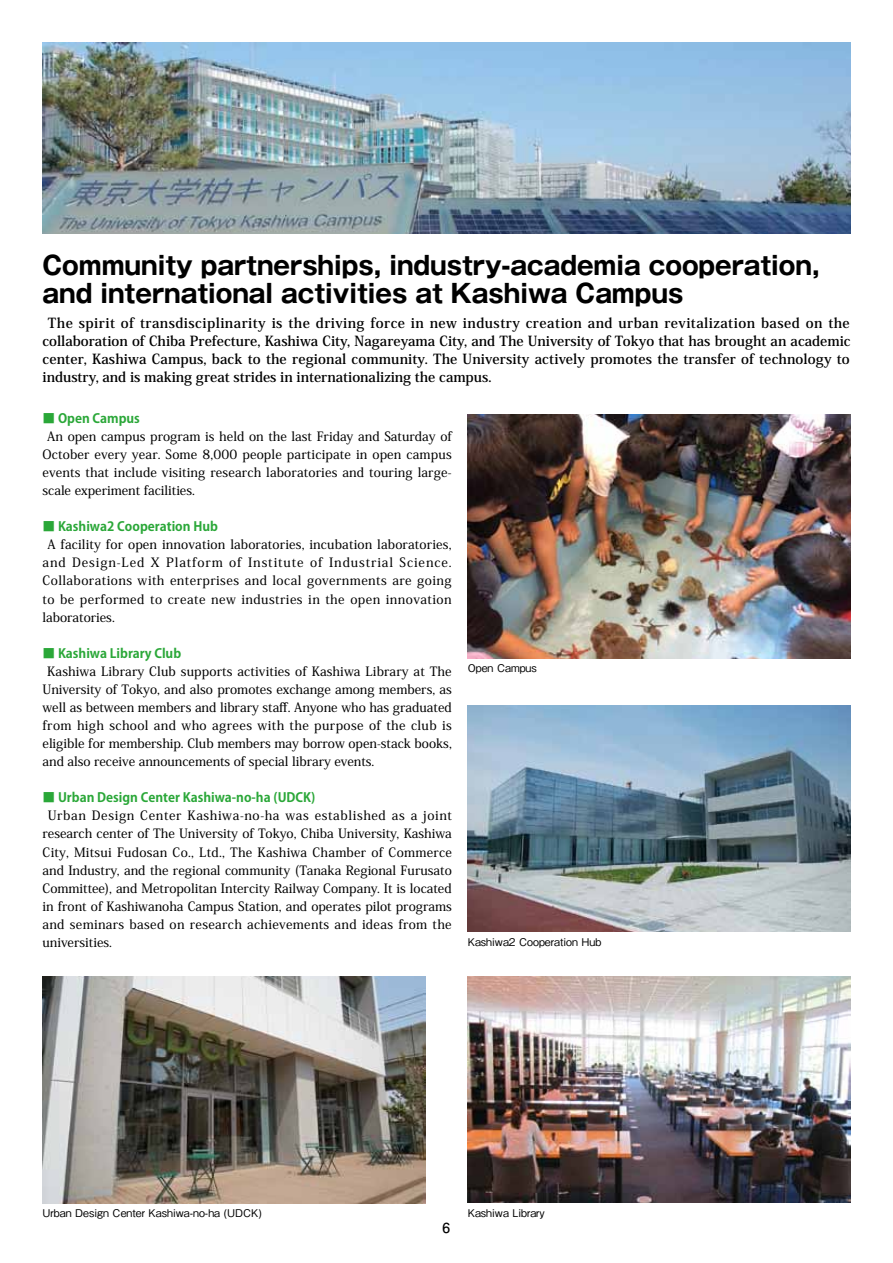
<style>
.page{position:relative;width:893px;height:1263px;background:#fff}
.page>*{position:absolute;margin:0;border:0;box-sizing:border-box;transform-origin:0 0}
.t1{font:700 25.5px/27.6px "Gothic MB101 Pro";color:#000;scale:.95 1}
.t2{font:700 13.8px/18.1px "Koz Min Pro";color:#000;text-align:justify}
.t3{font:700 13.8px "Futo Go B101 Pro";color:#000}
.t4{font:500 12.75px/18.1px "Koz Min Pro";color:#000;text-align:justify}
.t5{font:700 12.75px "Koz Go Pro";color:#2aa738}
.t6{font:500 10.65px "Gothic BBB Pro";color:#000}
</style>
<div class="page">
<img style="left:43px;top:43px;width:807px;height:191px">
<img style="left:43px;top:977px;width:382px;height:226px">
<img style="left:468px;top:706px;width:382px;height:225px">
<img style="left:468px;top:977px;width:382px;height:225px">
<img style="left:468px;top:415px;width:382px;height:244px">
<h1 class="t1" style="left:43px;top:249px;width:820px">Community partnerships, industry-academia cooperation, and international activities at Kashiwa Campus</h1>
<p class="t2" style="left:43px;top:313px;width:809px;text-indent:5px">The spirit of transdisciplinarity is the driving force in new industry creation and urban revitalization based on the collaboration of Chiba Prefecture, Kashiwa City, Nagareyama City, and The University of Tokyo that has brought an academic center, Kashiwa Campus, back to the regional community. The University actively promotes the transfer of technology to industry, and is making great strides in internationalizing the campus.</p>
<p class="t5" style="left:43px;top:410px;width:99px">■ Open Campus</p>
<p class="t4" style="left:43px;top:427px;width:411px;text-indent:5px">An open campus program is held on the last Friday and Saturday of October every year. Some 8,000 people participate in open campus events that include visiting research laboratories and touring large&shy;scale experiment facilities.</p>
<p class="t5" style="left:43px;top:518px;width:177px">■ Kashiwa2 Cooperation Hub</p>
<p class="t4" style="left:43px;top:535px;width:411px;text-indent:5px">A facility for open innovation laboratories, incubation laboratories, and Design-Led X Platform of Institute of Industrial Science.<br>Collaborations with enterprises and local governments are going to be performed to create new industries in the open innovation laboratories.</p>
<p class="t5" style="left:43px;top:645px;width:140px">■ Kashiwa Library Club</p>
<p class="t4" style="left:43px;top:661px;width:411px;text-indent:5px">Kashiwa Library Club supports activities of Kashiwa Library at The University of Tokyo, and also promotes exchange among members, as well as between members and library staff. Anyone who has graduated from high school and who agrees with the purpose of the club is eligible for membership. Club members may borrow open-stack books, and also receive announcements of special library events.</p>
<p class="t5" style="left:43px;top:789px;width:274px">■ Urban Design Center Kashiwa-no-ha (UDCK)</p>
<p class="t4" style="left:43px;top:806px;width:411px;text-indent:5px">Urban Design Center Kashiwa-no-ha was established as a joint research center of The University of Tokyo, Chiba University, Kashiwa City, Mitsui Fudosan Co., Ltd., The Kashiwa Chamber of Commerce and Industry, and the regional community (Tanaka Regional Furusato Committee), and Metropolitan Intercity Railway Company. It is located in front of Kashiwanoha Campus Station, and operates pilot programs and seminars based on research achievements and ideas from the universities.</p>
<p class="t6" style="left:468px;top:659px;width:71px">Open Campus</p>
<p class="t6" style="left:468px;top:933px;width:135px">Kashiwa2 Cooperation Hub</p>
<p class="t6" style="left:43px;top:1204px;width:221px">Urban Design Center Kashiwa-no-ha (UDCK)</p>
<p class="t6" style="left:468px;top:1204px;width:79px">Kashiwa Library</p>
<p class="t3" style="left:443px;top:1216px;width:9px">6</p>
</div>
